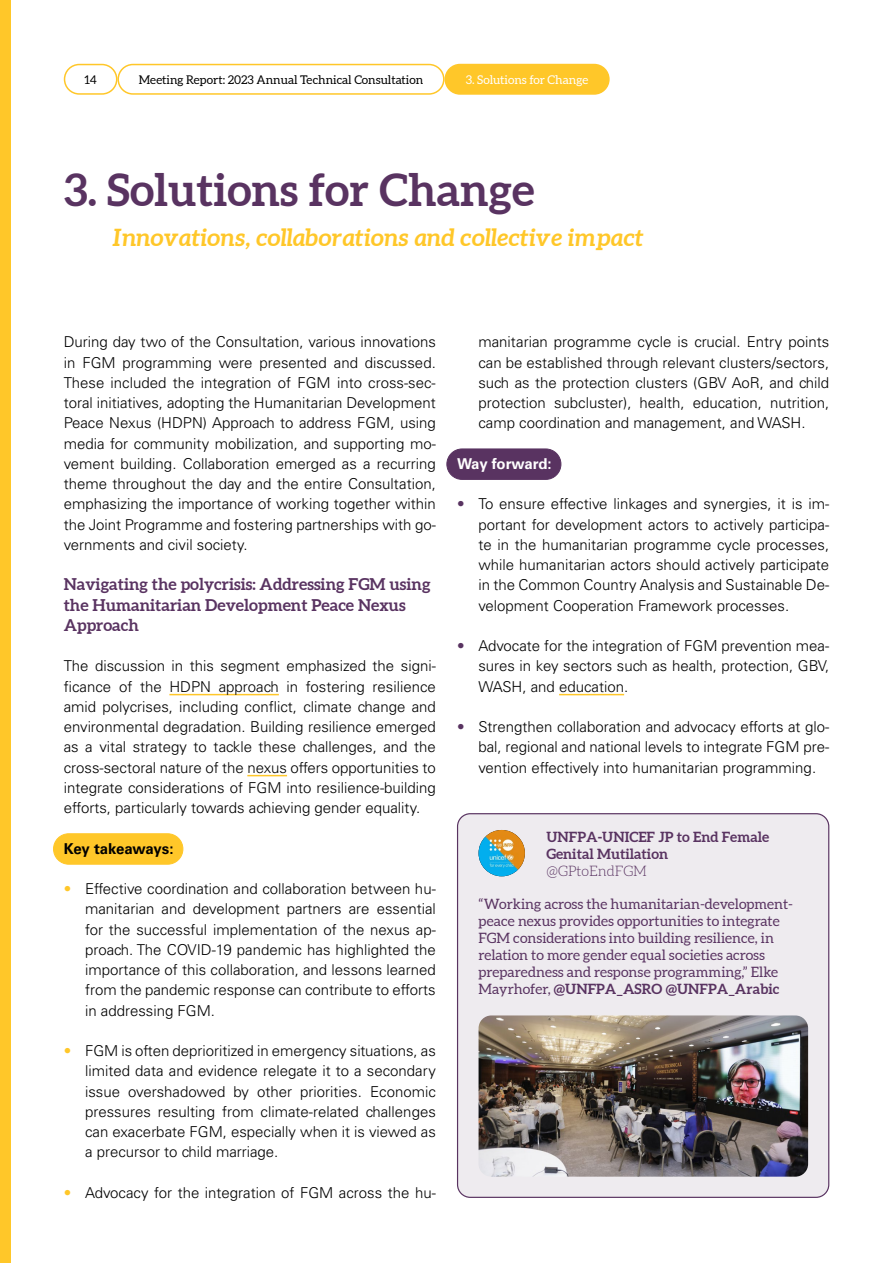
<style>
.page{position:relative;width:893px;height:1263px;background:#fff}
.page>*{position:absolute;margin:0;border:0;box-sizing:border-box;transform-origin:0 0}
.t1{font:700 45px "Aleo";color:#593361}
.t2{font:italic 700 24px "Aleo";color:#ffc729}
.t3{font:700 16.5px/20.2px "Aleo";color:#593361}
.t4{font:300 15px/20.2px "Univers LT Std";color:#000;text-align:justify}
.t5{font:700 15px "Univers LT Std";letter-spacing:-.015em;color:#000}
.t6{font:700 15px "Univers LT Std";letter-spacing:-.02em;color:#fff}
.t7{font:14.25px/17.1px "Aleo";color:#593361}
.t8{font:700 14.25px/17.1px "Aleo";color:#593361}
.t9{font:300 14.25px "Aleo";color:#593361}
.t10{font:12px "Aleo";color:#000}
.t11{font:12px "Aleo";color:#fff}
.s1{color:#ffc729}
.s2{color:#593361}
.s3{font-weight:700}
</style>
<div class="page">
<div style="left:64px;top:64px;width:53px;height:31px;border:2px solid #ffc729;border-radius:15px"></div>
<div style="left:117px;top:64px;width:328px;height:31px;border:2px solid #ffc729;border-radius:15px"></div>
<div style="left:447px;top:449px;width:114px;height:30px;background:#593361;border-radius:15px"></div>
<div style="left:446px;top:449px;width:115px;height:31px;border:1px solid #593361;border-radius:15px"></div>
<div style="left:54px;top:834px;width:129px;height:30px;background:#ffc729;border-radius:15px"></div>
<div style="left:53px;top:833px;width:130px;height:31px;border:1px solid #ffc729;border-radius:15px"></div>
<div style="left:445px;top:65px;width:164px;height:29px;background:#ffc729;border-radius:15px"></div>
<div style="left:445px;top:64px;width:165px;height:31px;border:2px solid #ffc729;border-radius:15px"></div>
<hr style="left:169px;top:694px;width:110px;height:1px;background:#ffc729">
<hr style="left:247px;top:775px;width:40px;height:1px;background:#ffc729">
<hr style="left:559px;top:694px;width:65px;height:1px;background:#ffc729">
<div style="left:457px;top:813px;width:372px;height:385px;background:#eeebef;border-radius:13px"></div>
<div style="left:457px;top:813px;width:372px;height:385px;border:1px solid #593361;border-radius:13px"></div>
<img style="left:479px;top:1015px;width:329px;height:162px">
<img style="left:479px;top:830px;width:46px;height:46px;border-radius:23px">
<div style="left:0;top:0;width:11px;height:1263px;background:#ffc729"></div>
<p class="t10" style="left:84px;top:73px;width:14px">14</p>
<p class="t10" style="left:139px;top:73px;width:286px">Meeting Report: 2023 Annual Technical Consultation</p>
<p class="t11" style="left:466px;top:73px;width:124px">3. Solutions for Change</p>
<h1 class="t1" style="left:64px;top:162px;width:472px">3. Solutions for Change</h1>
<h2 class="t2" style="left:112px;top:223px;width:533px">Innovations, collaborations and collective impact</h2>
<p class="t4" style="left:64px;top:332px;width:374px">During day two of the Consultation, various innovations in FGM programming were presented and discussed.<br>These included the integration of FGM into cross-sec&shy;toral initiatives, adopting the Humanitarian Development Peace Nexus (HDPN) Approach to address FGM, using media for community mobilization, and supporting mo&shy;vement building. Collaboration emerged as a recurring theme throughout the day and the entire Consultation, emphasizing the importance of working together within the Joint Programme and fostering partnerships with go&shy;vernments and civil society.</p>
<p class="t3" style="left:64px;top:575px;width:368px">Navigating the polycrisis: Addressing FGM using the Humanitarian Development Peace Nexus<br>Approach</p>
<p class="t4" style="left:64px;top:656px;width:374px">The discussion in this segment emphasized the signi&shy;ficance of the HDPN approach in fostering resilience amid polycrises, including conflict, climate change and environmental degradation. Building resilience emerged as a vital strategy to tackle these challenges, and the cross-sectoral nature of the nexus offers opportunities to integrate considerations of FGM into resilience-building efforts, particularly towards achieving gender equality.</p>
<p class="t5" style="left:64px;top:839px;width:111px">Key takeaways:</p>
<p class="t4" style="left:85px;top:879px;width:352px;text-indent:-21px"><span class="s1">•</span> Effective coordination and collaboration between hu&shy;manitarian and development partners are essential for the successful implementation of the nexus ap&shy;proach. The COVID-19 pandemic has highlighted the importance of this collaboration, and lessons learned from the pandemic response can contribute to efforts in addressing FGM.</p>
<p class="t4" style="left:85px;top:1041px;width:352px;text-indent:-21px"><span class="s1">•</span> FGM is often deprioritized in emergency situations, as limited data and evidence relegate it to a secondary issue overshadowed by other priorities. Economic pressures resulting from climate-related challenges can exacerbate FGM, especially when it is viewed as a precursor to child marriage.</p>
<p class="t4" style="left:64px;top:1182px;width:374px"><span class="s1">•</span> Advocacy for the integration of FGM across the hu-</p>
<p class="t4" style="left:478px;top:332px;width:352px">manitarian programme cycle is crucial. Entry points can be established through relevant clusters/sectors, such as the protection clusters (GBV AoR, and child protection subcluster), health, education, nutrition, camp coordination and management, and WASH.</p>
<p class="t6" style="left:457px;top:455px;width:96px">Way forward:</p>
<p class="t4" style="left:478px;top:494px;width:352px;text-indent:-21px"><span class="s2">•</span> To ensure effective linkages and synergies, it is im&shy;portant for development actors to actively participa&shy;te in the humanitarian programme cycle processes, while humanitarian actors should actively participate in the Common Country Analysis and Sustainable De&shy;velopment Cooperation Framework processes.</p>
<p class="t4" style="left:478px;top:636px;width:352px;text-indent:-21px"><span class="s2">•</span> Advocate for the integration of FGM prevention mea&shy;sures in key sectors such as health, protection, GBV, WASH, and education.</p>
<p class="t4" style="left:478px;top:717px;width:352px;text-indent:-21px"><span class="s2">•</span> Strengthen collaboration and advocacy efforts at glo&shy;bal, regional and national levels to integrate FGM pre&shy;vention effectively into humanitarian programming.</p>
<p class="t8" style="left:546px;top:829px;width:224px">UNFPA-UNICEF JP to End Female<br>Genital Mutilation</p>
<p class="t9" style="left:546px;top:863px;width:102px">@GPtoEndFGM</p>
<p class="t7" style="left:479px;top:896px;width:316px">“Working across the humanitarian-development&shy;peace nexus provides opportunities to integrate FGM considerations into building resilience, in relation to more gender equal societies across preparedness and response programming,” Elke Mayrhofer, <span class="s3">@UNFPA_ASRO @UNFPA_Arabic</span></p>
</div>
